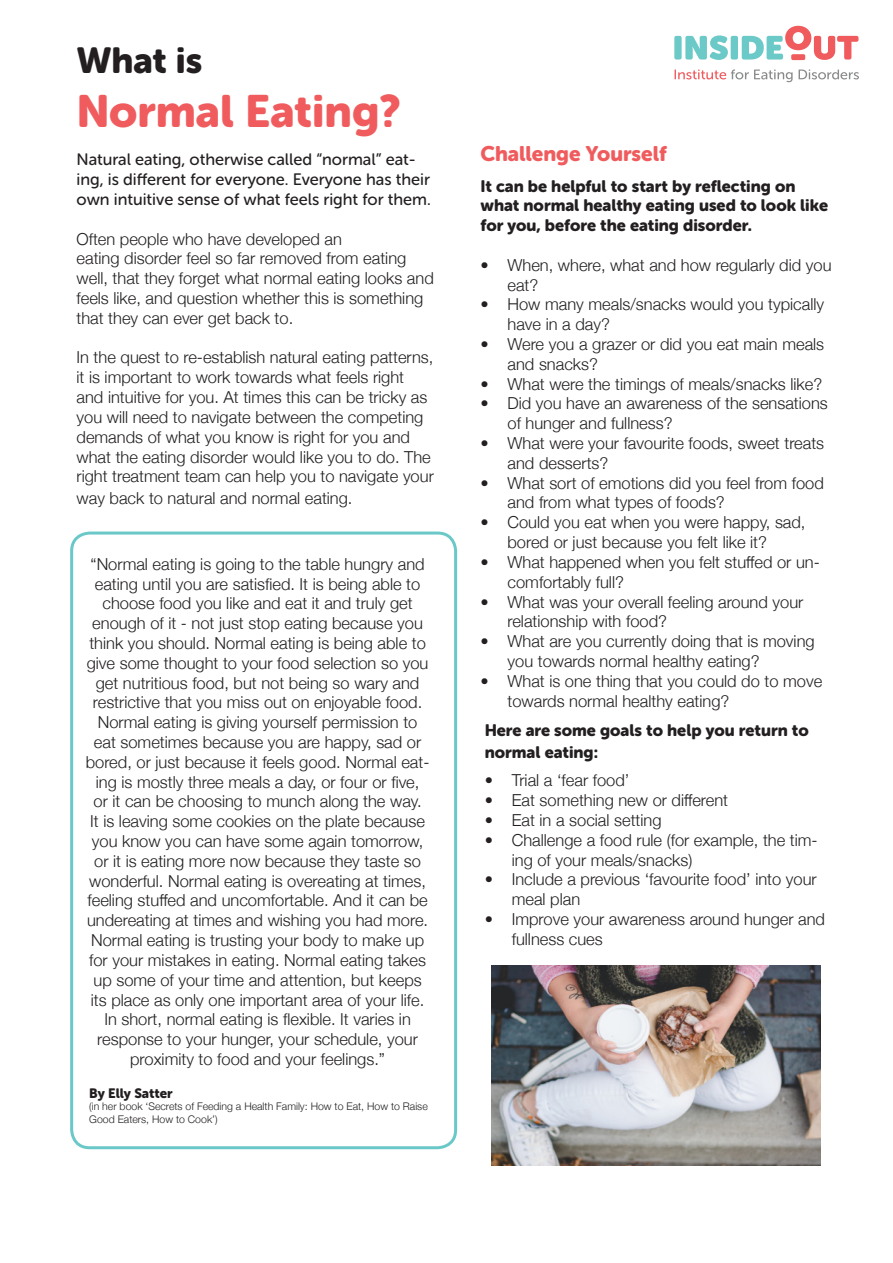
<style>
.page{position:relative;width:893px;height:1263px;background:#fff}
.page>*{position:absolute;margin:0;border:0;box-sizing:border-box;transform-origin:0 0}
.t1{font:45px "Museo Sans Rounded 900";color:#f05c5e}
.t2{font:36px "Museo Sans Rounded 900";letter-spacing:-.005em;color:#231f20}
.t3{font:21px "Museo Sans Rounded 900";color:#f05c5e}
.t4{font:300 16.5px/19.8px "Helvetica Neue";color:#231f20}
.t5{font:16.5px/19.8px "Museo Sans Rounded 900";color:#231f20}
.t6{font:16.5px/19.8px "Museo Sans Rounded 500";color:#231f20}
.t7{font:13.5px "Museo Sans Rounded 900";letter-spacing:-.005em;color:#231f20}
.t8{font:300 10.5px/12.6px "Helvetica Neue";color:#231f20}
</style>
<div class="page">
<div style="left:70px;top:531px;width:387px;height:618px;border:3px solid #6ac9c8;border-radius:18px"></div>
<img style="left:492px;top:965px;width:329px;height:201px">
<div style="left:674px;top:36px;width:8px;height:24px;background:#6bc9c7;border-radius:2px"></div>
<svg style="left:685px;top:35px;width:43px;height:25px"></svg>
<div style="left:731px;top:36px;width:7px;height:24px;background:#6bc9c7;border-radius:2px"></div>
<svg style="left:742px;top:26px;width:116px;height:34px"></svg>
<div style="left:791px;top:54px;width:14px;height:6px;background:#f05c5e;border-radius:2px"></div>
<svg style="left:674px;top:69px;width:119px;height:13px"></svg>
<svg style="left:799px;top:70px;width:60px;height:9px"></svg>
<p class="t2" style="left:77px;top:40px;width:127px">What is</p>
<p class="t1" style="left:77px;top:86px;width:326px">Normal Eating?</p>
<p class="t6" style="left:77px;top:150px;width:356px">Natural eating, otherwise called “normal” eat&shy;ing, is different for everyone. Everyone has their own intuitive sense of what feels right for them.</p>
<p class="t4" style="left:77px;top:228px;width:267px">Often people who have developed an</p>
<p class="t4" style="left:77px;top:247px;width:359px">eating disorder feel so far removed from eating well, that they forget what normal eating looks and feels like, and question whether this is something that they can ever get back to.</p>
<p class="t4" style="left:77px;top:346px;width:359px">In the quest to re-establish natural eating patterns, it is important to work towards what feels right and intuitive for you. At times this can be tricky as you will need to navigate between the competing demands of what you know is right for you and what the eating disorder would like you to do. The right treatment team can help you to navigate your</p>
<p class="t4" style="left:77px;top:487px;width:278px">way back to natural and normal eating.</p>
<p class="t4" style="left:86px;top:553px;width:345px;text-align:center">“Normal eating is going to the table hungry and eating until you are satisfied. It is being able to choose food you like and eat it and truly get enough of it - not just stop eating because you think you should. Normal eating is being able to give some thought to your food selection so you get nutritious food, but not being so wary and restrictive that you miss out on enjoyable food.<br>Normal eating is giving yourself permission to eat sometimes because you are happy, sad or bored, or just because it feels good. Normal eat&shy;ing is mostly three meals a day, or four or five,<br>or it can be choosing to munch along the way.<br>It is leaving some cookies on the plate because you know you can have some again tomorrow, or it is eating more now because they taste so wonderful. Normal eating is overeating at times, feeling stuffed and uncomfortable. And it can be undereating at times and wishing you had more.<br>Normal eating is trusting your body to make up for your mistakes in eating. Normal eating takes up some of your time and attention, but keeps its place as only one important area of your life.<br>In short, normal eating is flexible. It varies in response to your hunger, your schedule, your proximity to food and your feelings.”</p>
<p class="t7" style="left:89px;top:1085px;width:85px">By Elly Satter</p>
<p class="t8" style="left:89px;top:1100px;width:340px">(in her book ‘Secrets of Feeding a Health Family: How to Eat, How to Raise<br>Good Eaters, How to Cook’)</p>
<p class="t3" style="left:480px;top:142px;width:188px">Challenge Yourself</p>
<p class="t5" style="left:480px;top:176px;width:349px">It can be helpful to start by reflecting on what normal healthy eating used to look like for you, before the eating disorder.</p>
<p class="t4" style="left:507px;top:254px;width:326px;text-indent:-27px">• When, where, what and how regularly did you eat?</p>
<p class="t4" style="left:507px;top:293px;width:318px;text-indent:-27px">• How many meals/snacks would you typically have in a day?</p>
<p class="t4" style="left:507px;top:333px;width:318px;text-indent:-27px">• Were you a grazer or did you eat main meals and snacks?</p>
<p class="t4" style="left:480px;top:373px;width:343px">• What were the timings of meals/snacks like?</p>
<p class="t4" style="left:507px;top:392px;width:322px;text-indent:-27px">• Did you have an awareness of the sensations of hunger and fullness?</p>
<p class="t4" style="left:507px;top:432px;width:318px;text-indent:-27px">• What were your favourite foods, sweet treats and desserts?</p>
<p class="t4" style="left:507px;top:472px;width:318px;text-indent:-27px">• What sort of emotions did you feel from food and from what types of foods?</p>
<p class="t4" style="left:507px;top:511px;width:300px;text-indent:-27px">• Could you eat when you were happy, sad, bored or just because you felt like it?</p>
<p class="t4" style="left:507px;top:551px;width:314px;text-indent:-27px">• What happened when you felt stuffed or un&shy;comfortably full?</p>
<p class="t4" style="left:507px;top:590px;width:297px;text-indent:-27px">• What was your overall feeling around your relationship with food?</p>
<p class="t4" style="left:507px;top:630px;width:309px;text-indent:-27px">• What are you currently doing that is moving you towards normal healthy eating?</p>
<p class="t4" style="left:507px;top:670px;width:316px;text-indent:-27px">• What is one thing that you could do to move towards normal healthy eating?</p>
<p class="t5" style="left:485px;top:719px;width:325px;line-height:21.6px">Here are some goals to help you return to normal eating:</p>
<p class="t4" style="left:485px;top:769px;width:146px">• Trial a ‘fear food’</p>
<p class="t4" style="left:485px;top:789px;width:245px">• Eat something new or different</p>
<p class="t4" style="left:485px;top:809px;width:178px">• Eat in a social setting</p>
<p class="t4" style="left:512px;top:829px;width:307px;text-indent:-27px">• Challenge a food rule (for example, the tim&shy;ing of your meals/snacks)</p>
<p class="t4" style="left:512px;top:868px;width:307px;text-indent:-27px">• Include a previous ‘favourite food’ into your meal plan</p>
<p class="t4" style="left:512px;top:908px;width:315px;text-indent:-27px">• Improve your awareness around hunger and fullness cues</p>
</div>
